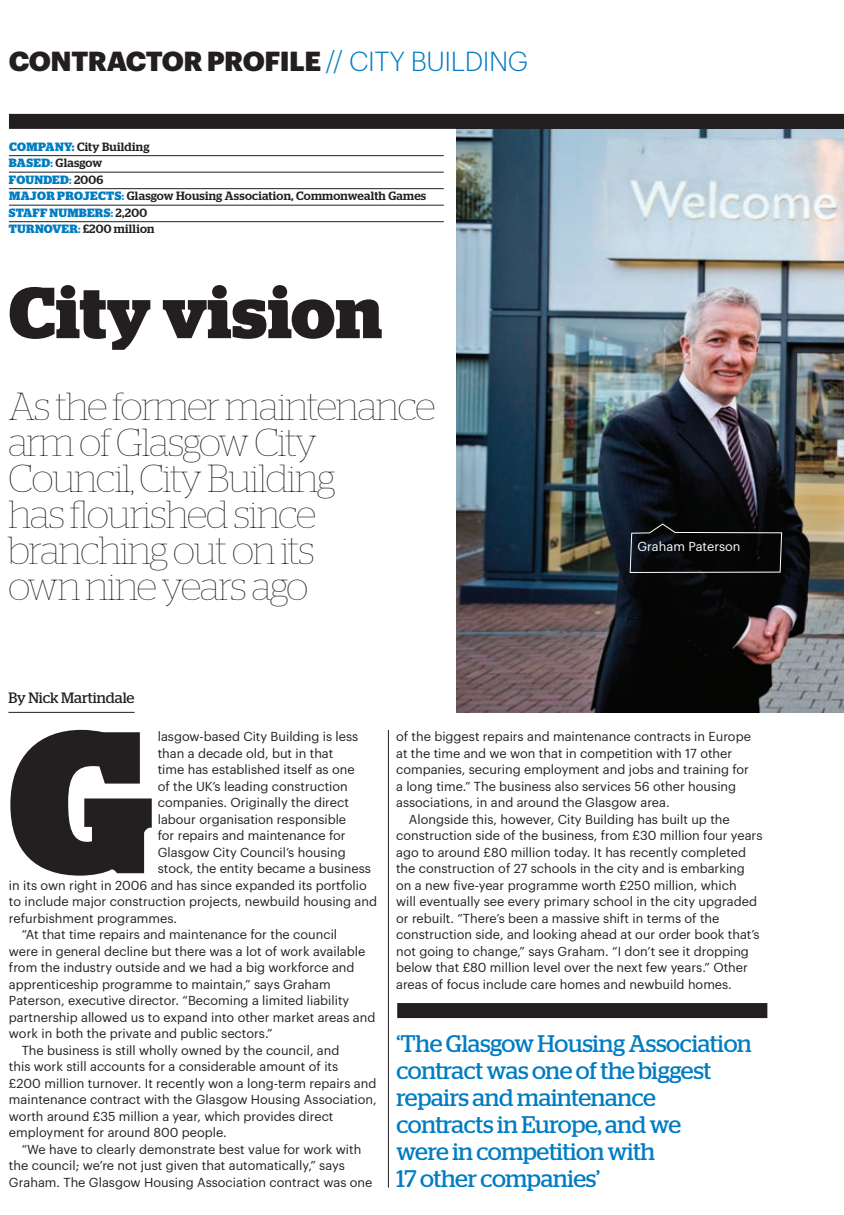
<style>
.page{position:relative;width:844px;height:1215px;background:#fff}
.page>*{position:absolute;margin:0;border:0;box-sizing:border-box;transform-origin:0 0}
.t1{font:900 201.3px "Stag";color:#231f20}
.t2{font:700 72px "Stag";letter-spacing:.01em;color:#231f20}
.t3{font:100 39px/36px "Stag";letter-spacing:-.02em;color:#231f20}
.t4{font:900 27px "Graphik";letter-spacing:-.015em;color:#231f20}
.t5{font:24px/27px "Stag";letter-spacing:-.01em;color:#007cc2}
.t6{font:15px "Stag";color:#231f20}
.t7{font:12.75px "Graphik";color:#231f20}
.t8{font:12.75px "Graphik";color:#fff}
.t9{font:500 12px/16.5px "Stag";letter-spacing:.02em;color:#231f20}
.s1{font-weight:300;color:#007cc2}
.s2{font-weight:700;color:#007cc2}
.s3{color:#007cc2}
</style>
<div class="page">
<img style="left:456px;top:129px;width:387px;height:583px">
<hr style="left:8px;top:712px;width:127px;height:1px;background:#231f20">
<hr style="left:9px;top:155px;width:435px;height:1px;background:#231f20">
<hr style="left:9px;top:172px;width:435px;height:1px;background:#231f20">
<hr style="left:9px;top:188px;width:435px;height:1px;background:#231f20">
<hr style="left:9px;top:205px;width:435px;height:1px;background:#231f20">
<hr style="left:9px;top:221px;width:435px;height:1px;background:#231f20">
<hr style="left:388px;top:730px;width:1px;height:457px;background:#231f20">
<svg style="left:629px;top:523px;width:153px;height:50px;background:#121415"></svg>
<div style="left:9px;top:114px;width:834px;height:15px;background:#231f20"></div>
<div style="left:397px;top:1003px;width:370px;height:15px;background:#231f20"></div>
<h3 class="t4" style="left:9px;top:50px;width:521px">CONTRACTOR PROFILE <span class="s1">// CITY BUILDING</span></h3>
<p class="t9" style="left:9px;top:139px;width:419px"><span class="s2">COMPANY:</span> City Building<br><span class="s2">BASED</span><span class="s3">:</span> Glasgow<br><span class="s2">FOUNDED</span><span class="s3">:</span> 2006<br><span class="s2">MAJOR PROJECTS</span><span class="s3">:</span> Glasgow Housing Association, Commonwealth Games<br><span class="s2">STAFF NUMBERS</span><span class="s3">:</span> 2,200<br><span class="s2">TURNOVER</span><span class="s3">:</span> £200 million</p>
<h2 class="t2" style="left:9px;top:287px;width:375px">City vision</h2>
<h3 class="t3" style="left:8px;top:391px;width:428px">As the former maintenance arm of Glasgow City<br>Council, City Building<br>has flourished since branching out on its<br>own nine years ago</h3>
<p class="t8" style="left:637px;top:541px;width:105px">Graham Paterson</p>
<p class="t6" style="left:8px;top:692px;width:128px">By Nick Martindale</p>
<h1 class="t1" style="left:9px;top:728px;width:146px">G</h1>
<p class="t7" style="left:158px;top:731px;width:202px">lasgow-based City Building is less</p>
<p class="t7" style="left:158px;top:747px;width:177px">than a decade old, but in that</p>
<p class="t7" style="left:158px;top:764px;width:198px">time has established itself as one</p>
<p class="t7" style="left:158px;top:780px;width:191px">of the UK’s leading construction</p>
<p class="t7" style="left:158px;top:797px;width:193px">companies. Originally the direct</p>
<p class="t7" style="left:158px;top:813px;width:190px">labour organisation responsible</p>
<p class="t7" style="left:158px;top:830px;width:189px">for repairs and maintenance for</p>
<p class="t7" style="left:158px;top:846px;width:189px">Glasgow City Council’s housing</p>
<p class="t7" style="left:158px;top:863px;width:215px">stock, the entity became a business</p>
<p class="t7" style="left:9px;top:879px;width:359px">in its own right in 2006 and has since expanded its portfolio</p>
<p class="t7" style="left:9px;top:896px;width:369px">to include major construction projects, newbuild housing and</p>
<p class="t7" style="left:9px;top:912px;width:170px">refurbishment programmes.</p>
<p class="t7" style="left:22px;top:929px;width:317px">“At that time repairs and maintenance for the council</p>
<p class="t7" style="left:9px;top:945px;width:358px">were in general decline but there was a lot of work available</p>
<p class="t7" style="left:9px;top:962px;width:347px">from the industry outside and we had a big workforce and</p>
<p class="t7" style="left:9px;top:978px;width:323px">apprenticeship programme to maintain,” says Graham</p>
<p class="t7" style="left:9px;top:995px;width:342px">Paterson, executive director. “Becoming a limited liability</p>
<p class="t7" style="left:9px;top:1011px;width:368px">partnership allowed us to expand into other market areas and</p>
<p class="t7" style="left:9px;top:1028px;width:265px">work in both the private and public sectors.”</p>
<p class="t7" style="left:22px;top:1044px;width:319px">The business is still wholly owned by the council, and</p>
<p class="t7" style="left:9px;top:1061px;width:331px">this work still accounts for a considerable amount of its</p>
<p class="t7" style="left:9px;top:1077px;width:369px">£200 million turnover. It recently won a long-term repairs and</p>
<p class="t7" style="left:9px;top:1094px;width:369px">maintenance contract with the Glasgow Housing Association,</p>
<p class="t7" style="left:9px;top:1110px;width:326px">worth around £35 million a year, which provides direct</p>
<p class="t7" style="left:9px;top:1127px;width:219px">employment for around 800 people.</p>
<p class="t7" style="left:22px;top:1143px;width:341px">“We have to clearly demonstrate best value for work with</p>
<p class="t7" style="left:9px;top:1160px;width:337px">the council; we’re not just given that automatically,” says</p>
<p class="t7" style="left:9px;top:1176px;width:365px">Graham. The Glasgow Housing Association contract was one</p>
<p class="t7" style="left:396px;top:731px;width:356px">of the biggest repairs and maintenance contracts in Europe</p>
<p class="t7" style="left:396px;top:747px;width:337px">at the time and we won that in competition with 17 other</p>
<p class="t7" style="left:396px;top:764px;width:354px">companies, securing employment and jobs and training for</p>
<p class="t7" style="left:396px;top:780px;width:341px">a long time.” The business also services 56 other housing</p>
<p class="t7" style="left:396px;top:797px;width:275px">associations, in and around the Glasgow area.</p>
<p class="t7" style="left:409px;top:813px;width:322px">Alongside this, however, City Building has built up the</p>
<p class="t7" style="left:396px;top:830px;width:368px">construction side of the business, from £30 million four years</p>
<p class="t7" style="left:396px;top:846px;width:351px">ago to around £80 million today. It has recently completed</p>
<p class="t7" style="left:396px;top:863px;width:350px">the construction of 27 schools in the city and is embarking</p>
<p class="t7" style="left:396px;top:879px;width:342px">on a new five-year programme worth £250 million, which</p>
<p class="t7" style="left:396px;top:896px;width:362px">will eventually see every primary school in the city upgraded</p>
<p class="t7" style="left:396px;top:912px;width:325px">or rebuilt. “There’s been a massive shift in terms of the</p>
<p class="t7" style="left:396px;top:929px;width:365px">construction side, and looking ahead at our order book that’s</p>
<p class="t7" style="left:396px;top:945px;width:354px">not going to change,” says Graham. “I don’t see it dropping</p>
<p class="t7" style="left:396px;top:962px;width:353px">below that £80 million level over the next few years.” Other</p>
<p class="t7" style="left:396px;top:978px;width:337px">areas of focus include care homes and newbuild homes.</p>
<h3 class="t5" style="left:396px;top:1031px;width:357px">‘The Glasgow Housing Association contract was one of the biggest repairs and maintenance contracts in Europe, and we<br>were in competition with<br>17 other companies’</h3>
</div>
